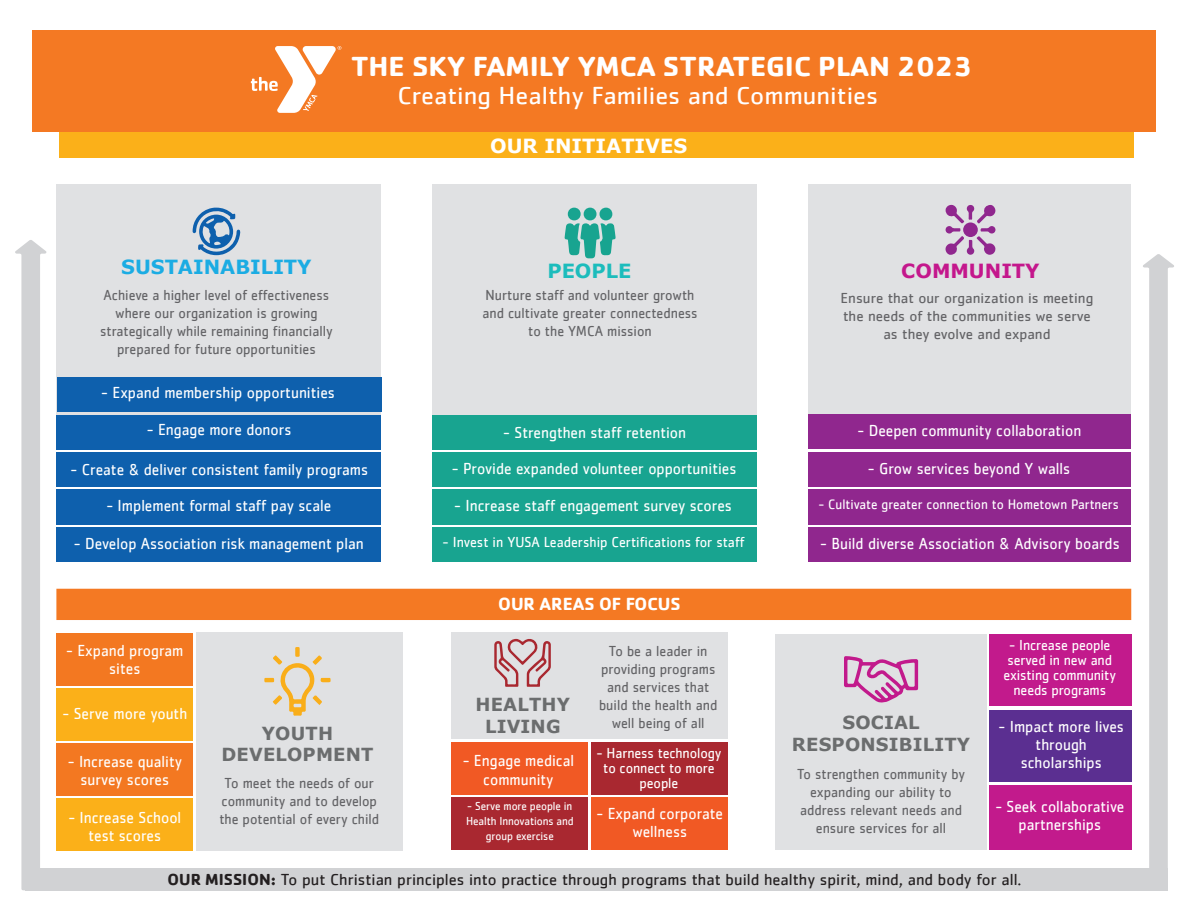
<style>
.page{position:relative;width:1188px;height:918px;background:#fff}
.page>*{position:absolute;margin:0;border:0;box-sizing:border-box;transform-origin:0 0}
.t1{font:700 28.5px "Cachet";color:#fff;scale:1.04 1}
.t2{font:25.5px "Cachet";color:#fff;scale:1.04 1}
.t3{font:700 19.5px "Verdana";color:#1bace3}
.t4{font:700 19.5px "Verdana";color:#fff}
.t5{font:700 19.5px "Verdana";color:#c4178c}
.t6{font:700 19.5px "Verdana";color:#1cbcbc}
.t7{font:700 18.15px "Cachet";color:#fff}
.t8{font:700 18px/21.6px "Verdana";letter-spacing:.01em;color:#6b6d6e;text-align:center}
.t9{font:16.5px/18px "Cachet";color:#fff;text-align:center;scale:.93 1}
.t10{font:16.5px "Cachet";color:#231f20}
.t11{font:15px/18px "Cachet";color:#636366;text-align:center;scale:.93 1}
.t12{font:15px/15px "Cachet";letter-spacing:-.01em;color:#fff;text-align:center;scale:.93 1}
.t13{font:15px/18px "Cachet";color:#636366;text-align:center}
.t14{font:14.25px "Cachet";color:#fff;scale:.93 1}
.t15{font:12px/15px "Cachet";letter-spacing:-.01em;color:#fff;text-align:center;scale:.93 1}
.s1{font-weight:700}
</style>
<div class="page">
<div style="left:59px;top:105px;width:1075px;height:53px;background:#fbb019"></div>
<div style="left:432px;top:184px;width:324px;height:248px;background:#e0e1e3"></div>
<div style="left:808px;top:184px;width:323px;height:248px;background:#e0e1e3"></div>
<div style="left:56px;top:184px;width:325px;height:248px;background:#e0e1e3"></div>
<div style="left:196px;top:632px;width:207px;height:219px;background:#e0e1e3"></div>
<div style="left:775px;top:634px;width:211px;height:216px;background:#e0e1e3"></div>
<div style="left:56px;top:589px;width:1075px;height:31px;background:#f47923"></div>
<div style="left:56px;top:688px;width:137px;height:53px;background:#fbb019"></div>
<div style="left:56px;top:798px;width:137px;height:53px;background:#fbb019"></div>
<div style="left:56px;top:633px;width:137px;height:53px;background:#f37821"></div>
<div style="left:56px;top:743px;width:137px;height:53px;background:#f37821"></div>
<div style="left:451px;top:797px;width:137px;height:53px;background:#a92830"></div>
<div style="left:451px;top:742px;width:137px;height:53px;background:#f15924"></div>
<div style="left:591px;top:797px;width:137px;height:53px;background:#f15924"></div>
<div style="left:591px;top:742px;width:137px;height:53px;background:#a92830"></div>
<div style="left:989px;top:634px;width:143px;height:72px;background:#c21a8c"></div>
<div style="left:989px;top:710px;width:143px;height:72px;background:#5b2f91"></div>
<div style="left:989px;top:785px;width:143px;height:65px;background:#c21a8c"></div>
<div style="left:56px;top:452px;width:325px;height:35px;background:#0e60ad"></div>
<div style="left:56px;top:415px;width:325px;height:35px;background:#0e60ad"></div>
<div style="left:56px;top:527px;width:325px;height:35px;background:#0e60ad"></div>
<div style="left:32px;top:30px;width:1124px;height:101px;background:#f47923"></div>
<svg style="left:251px;top:46px;width:90px;height:67px"></svg>
<svg style="left:15px;top:240px;width:32px;height:650px"></svg>
<svg style="left:1143px;top:254px;width:31px;height:636px"></svg>
<div style="left:25px;top:868px;width:1142px;height:22px;background:#d1d2d4"></div>
<svg style="left:193px;top:208px;width:47px;height:47px"></svg>
<div style="left:56px;top:490px;width:325px;height:35px;background:#0e60ad"></div>
<div style="left:432px;top:452px;width:324px;height:35px;background:#18a490"></div>
<div style="left:432px;top:415px;width:324px;height:35px;background:#18a490"></div>
<div style="left:432px;top:527px;width:324px;height:35px;background:#18a490"></div>
<div style="left:432px;top:490px;width:324px;height:35px;background:#18a490"></div>
<div style="left:808px;top:452px;width:323px;height:35px;background:#90278e"></div>
<div style="left:808px;top:415px;width:323px;height:34px;background:#90278e"></div>
<div style="left:808px;top:527px;width:323px;height:35px;background:#90278e"></div>
<div style="left:808px;top:489px;width:323px;height:35px;background:#90278e"></div>
<svg style="left:565px;top:223px;width:51px;height:35px"></svg>
<div style="left:568px;top:208px;width:13px;height:12px;background:#18a490;border-radius:50%"></div>
<div style="left:584px;top:208px;width:13px;height:12px;background:#18a490;border-radius:50%"></div>
<div style="left:600px;top:208px;width:12px;height:12px;background:#18a490;border-radius:50%"></div>
<svg style="left:945px;top:205px;width:51px;height:50px"></svg>
<div style="left:451px;top:632px;width:277px;height:107px;background:#e0e1e3"></div>
<svg style="left:264px;top:647px;width:67px;height:69px"></svg>
<svg style="left:494px;top:638px;width:57px;height:49px"></svg>
<svg style="left:844px;top:656px;width:74px;height:47px"></svg>
<div style="left:57px;top:377px;width:325px;height:35px;background:#0e60ad"></div>
<h1 class="t1" style="left:351px;top:48px;width:599px">THE SKY FAMILY YMCA STRATEGIC PLAN 2023</h1>
<h2 class="t2" style="left:397px;top:81px;width:464px">Creating Healthy Families and Communities</h2>
<p class="t4" style="left:490px;top:132px;width:199px">OUR INITIATIVES</p>
<p class="t3" style="left:121px;top:253px;width:192px">SUSTAINABILITY</p>
<p class="t6" style="left:547px;top:257px;width:86px">PEOPLE</p>
<p class="t5" style="left:901px;top:257px;width:140px">COMMUNITY</p>
<p class="t11" style="left:100px;top:286px;width:252px">Achieve a higher level of effectiveness where our organization is growing strategically while remaining financially prepared for future opportunities</p>
<p class="t11" style="left:482px;top:286px;width:233px">Nurture staff and volunteer growth and cultivate greater connectedness to the YMCA mission</p>
<p class="t9" style="left:101px;top:383px;width:253px">- Expand membership opportunities</p>
<p class="t9" style="left:147px;top:420px;width:157px">- Engage more donors</p>
<p class="t9" style="left:71px;top:460px;width:321px">- Create &amp; deliver consistent family programs</p>
<p class="t9" style="left:106px;top:496px;width:243px">- Implement formal staff pay scale</p>
<p class="t9" style="left:74px;top:535px;width:313px">- Develop Association risk management plan</p>
<p class="t9" style="left:503px;top:423px;width:198px">- Strengthen staff retention</p>
<p class="t9" style="left:452px;top:459px;width:308px">- Provide expanded volunteer opportunities</p>
<p class="t9" style="left:454px;top:496px;width:300px">- Increase staff engagement survey scores</p>
<p class="t12" style="left:443px;top:534px;width:326px">- Invest in YUSA Leadership Certifications for staff</p>
<p class="t7" style="left:498px;top:593px;width:184px">OUR AREAS OF FOCUS</p>
<p class="t13" style="left:841px;top:289px;width:254px">Ensure that our organization is meeting the needs of the communities we serve as they evolve and expand</p>
<p class="t9" style="left:857px;top:421px;width:242px">- Deepen community collaboration</p>
<p class="t9" style="left:868px;top:459px;width:219px">- Grow services beyond Y walls</p>
<p class="t14" style="left:818px;top:496px;width:325px">- Cultivate greater connection to Hometown Partners</p>
<p class="t9" style="left:820px;top:534px;width:323px">- Build diverse Association &amp; Advisory boards</p>
<p class="t9" style="left:66px;top:641px;width:127px">- Expand program sites</p>
<p class="t9" style="left:62px;top:704px;width:136px">- Serve more youth</p>
<p class="t9" style="left:68px;top:752px;width:124px">- Increase quality survey scores</p>
<p class="t9" style="left:68px;top:808px;width:123px">- Increase School test scores</p>
<p class="t11" style="left:599px;top:642px;width:129px">To be a leader in providing programs and services that build the health and well being of all</p>
<p class="t8" style="left:476px;top:693px;width:96px">HEALTHY<br>LIVING</p>
<p class="t8" style="left:792px;top:711px;width:180px">SOCIAL<br>RESPONSIBILITY</p>
<p class="t8" style="left:222px;top:722px;width:153px">YOUTH<br>DEVELOPMENT</p>
<p class="t9" style="left:463px;top:752px;width:121px">- Engage medical community</p>
<p class="t12" style="left:597px;top:745px;width:136px">- Harness technology to connect to more people</p>
<p class="t9" style="left:597px;top:804px;width:137px">- Expand corporate wellness</p>
<p class="t11" style="left:219px;top:774px;width:173px">To meet the needs of our community and to develop the potential of every child</p>
<p class="t11" style="left:797px;top:764px;width:182px">To strengthen community by expanding our ability to address relevant needs and ensure services for all</p>
<p class="t15" style="left:466px;top:799px;width:117px">- Serve more people in<br>Health Innovations and group exercise</p>
<p class="t12" style="left:1004px;top:638px;width:122px">- Increase people served in new and existing community needs programs</p>
<p class="t9" style="left:998px;top:717px;width:136px">- Impact more lives through scholarships</p>
<p class="t9" style="left:995px;top:798px;width:140px">- Seek collaborative partnerships</p>
<p class="t10" style="left:168px;top:870px;width:855px"><span class="s1">OUR MISSION:</span> To put Christian principles into practice through programs that build healthy spirit, mind, and body for all.</p>
</div>
